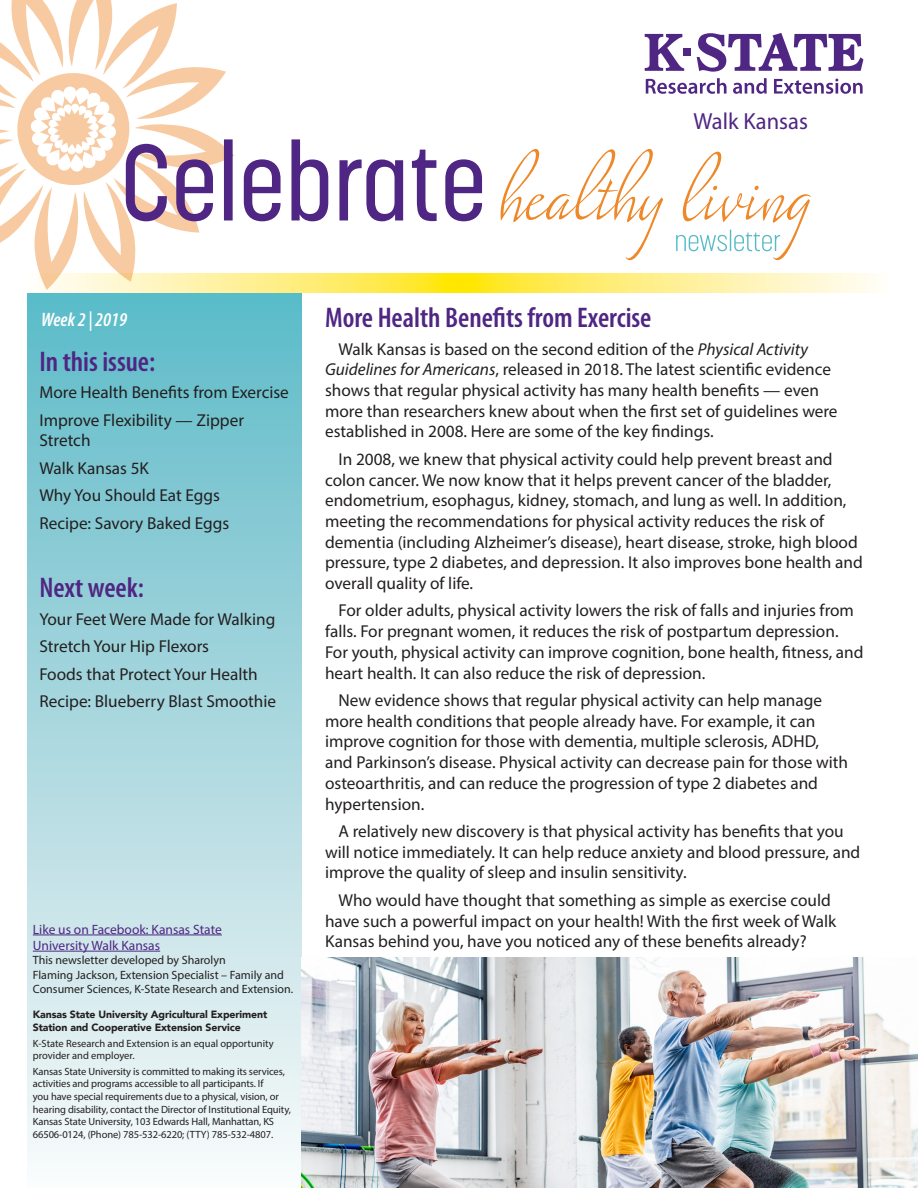
<style>
.page{position:relative;width:918px;height:1188px;background:#fff}
.page>*{position:absolute;margin:0;border:0;box-sizing:border-box;transform-origin:0 0}
.t1{font:600 condensed 28.5px "Myriad Pro";color:#4f2683}
.t2{font:23.25px "Myriad Pro";color:#4f2683}
.t3{font:italic 600 condensed 19.5px "Myriad Pro";color:#fff}
.t4{font:17.25px/20.7px "Myriad Pro";color:#231f20}
.t5{font:13.5px/16.2px "Myriad Pro";color:#4f2683}
.t6{font:12px/14.4px "Myriad Pro";color:#231f20}
.t7{font:10.5px/12.6px "Myriad Pro";letter-spacing:-.01em;color:#231f20}
.t8{font:900 10.5px/12.6px "Avenir";letter-spacing:-.01em;color:#231f20}
.s1{font-style:italic}
</style>
<div class="page">
<div style="left:28px;top:286px;width:273px;height:902px;background:linear-gradient(to bottom,#5bb9c7,#faf9f9)"></div>
<div style="left:683px;top:48px;width:7px;height:8px;background:#4f2683"></div>
<svg style="left:645px;top:34px;width:39px;height:37px"></svg>
<svg style="left:697px;top:33px;width:166px;height:39px"></svg>
<svg style="left:646px;top:78px;width:81px;height:16px"></svg>
<svg style="left:733px;top:78px;width:34px;height:16px"></svg>
<svg style="left:774px;top:79px;width:89px;height:15px"></svg>
<hr style="left:33px;top:935px;width:189px;height:1px;background:#4f2683">
<hr style="left:33px;top:951px;width:127px;height:1px;background:#4f2683">
<img style="left:301px;top:958px;width:617px;height:230px">
<svg style="left:28px;top:273px;width:849px;height:20px;background:#fff092"></svg>
<svg style="left:0;top:0;width:482px;height:290px"></svg>
<svg style="left:501px;top:149px;width:310px;height:111px"></svg>
<h2 class="t2" style="left:694px;top:107px;width:116px">Walk Kansas</h2>
<p class="t3" style="left:41px;top:309px;width:87px">Week 2 | 2019</p>
<h1 class="t1" style="left:39px;top:346px;width:117px">In this issue:</h1>
<p class="t4" style="left:39px;top:378px;width:251px;line-height:27.5px">More Health Benefits from Exercise<br>Improve Flexibility — Zipper</p>
<p class="t4" style="left:39px;top:427px;width:191px;line-height:27.5px">Stretch<br>Walk Kansas 5K<br>Why You Should Eat Eggs<br>Recipe: Savory Baked Eggs</p>
<h1 class="t1" style="left:39px;top:572px;width:106px">Next week:</h1>
<p class="t4" style="left:39px;top:605px;width:238px;line-height:27.5px">Your Feet Were Made for Walking<br>Stretch Your Hip Flexors<br>Foods that Protect Your Health<br>Recipe: Blueberry Blast Smoothie</p>
<p class="t5" style="left:33px;top:921px;width:191px">Like us on Facebook: Kansas State<br>University Walk Kansas</p>
<p class="t6" style="left:33px;top:953px;width:262px">This newsletter developed by Sharolyn<br>Flaming Jackson, Extension Specialist – Family and<br>Consumer Sciences, K-State Research and Extension.</p>
<p class="t8" style="left:33px;top:1008px;width:236px">Kansas State University Agricultural Experiment<br>Station and Cooperative Extension Service</p>
<p class="t7" style="left:33px;top:1037px;width:242px">K-State Research and Extension is an equal opportunity provider and employer.</p>
<p class="t7" style="left:33px;top:1065px;width:260px">Kansas State University is committed to making its services, activities and programs accessible to all participants. If<br>you have special requirements due to a physical, vision, or hearing disability, contact the Director of Institutional Equity, Kansas State University, 103 Edwards Hall, Manhattan, KS 66506-0124, (Phone) 785-532-6220; (TTY) 785-532-4807.</p>
<h1 class="t1" style="left:325px;top:302px;width:328px">More Health Benefits from Exercise</h1>
<p class="t4" style="left:325px;top:338px;width:514px;text-indent:14px">Walk Kansas is based on the second edition of the <span class="s1">Physical Activity Guidelines for Americans</span>, released in 2018. The latest scientific evidence shows that regular physical activity has many health benefits — even more than researchers knew about when the first set of guidelines were established in 2008. Here are some of the key findings.</p>
<p class="t4" style="left:325px;top:448px;width:539px;text-indent:14px">In 2008, we knew that physical activity could help prevent breast and colon cancer. We now know that it helps prevent cancer of the bladder, endometrium, esophagus, kidney, stomach, and lung as well. In addition, meeting the recommendations for physical activity reduces the risk of dementia (including Alzheimer’s disease), heart disease, stroke, high blood pressure, type 2 diabetes, and depression. It also improves bone health and overall quality of life.</p>
<p class="t4" style="left:325px;top:600px;width:540px;text-indent:14px">For older adults, physical activity lowers the risk of falls and injuries from falls. For pregnant women, it reduces the risk of postpartum depression.<br>For youth, physical activity can improve cognition, bone health, fitness, and heart health. It can also reduce the risk of depression.</p>
<p class="t4" style="left:325px;top:690px;width:525px;text-indent:14px">New evidence shows that regular physical activity can help manage more health conditions that people already have. For example, it can improve cognition for those with dementia, multiple sclerosis, ADHD, and Parkinson’s disease. Physical activity can decrease pain for those with osteoarthritis, and can reduce the progression of type 2 diabetes and hypertension.</p>
<p class="t4" style="left:325px;top:821px;width:537px;text-indent:14px">A relatively new discovery is that physical activity has benefits that you will notice immediately. It can help reduce anxiety and blood pressure, and improve the quality of sleep and insulin sensitivity.</p>
<p class="t4" style="left:325px;top:889px;width:513px;text-indent:14px">Who would have thought that something as simple as exercise could have such a powerful impact on your health! With the first week of Walk<br>Kansas behind you, have you noticed any of these benefits already?</p>
</div>
